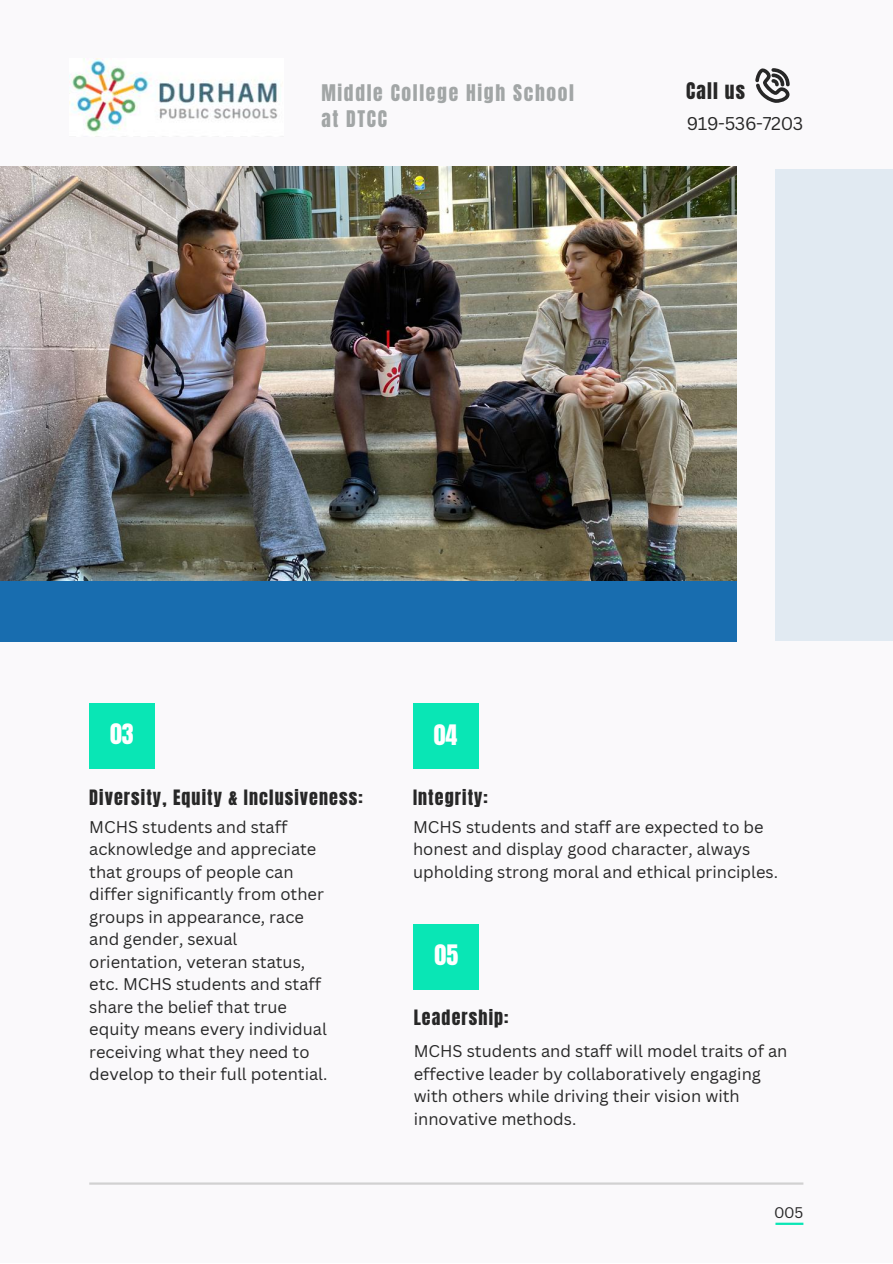
<style>
.page{position:relative;width:893px;height:1264px;background:#fff}
.page>*{position:absolute;margin:0;border:0;box-sizing:border-box;transform-origin:0 0}
.t1{font:24px "Anton";color:#fff}
.t2{font:19.5px "Anton";letter-spacing:.085em;color:#a2a6a6}
.t3{font:19.5px "Anton";letter-spacing:.06em;color:#272727}
.t4{font:18px "Anton";letter-spacing:.06em;color:#272727}
.t5{font:18px "Canva Sans";letter-spacing:-.02em;color:#272727}
.t6{font:16.5px/22.5px "Canva Sans";color:#272727}
.t7{font:15px "Canva Sans";color:#272727}
</style>
<div class="page">
<div style="left:0;top:0;width:892px;height:1262px;background:#faf9fb"></div>
<div style="left:0;top:579px;width:736px;height:62px;background:#186daf"></div>
<div style="left:775px;top:169px;width:117px;height:472px;background:#e1eaf2"></div>
<div style="left:89px;top:703px;width:65px;height:65px;background:#09e6b5"></div>
<div style="left:413px;top:703px;width:65px;height:66px;background:#09e6b5"></div>
<div style="left:413px;top:923px;width:66px;height:66px;background:#09e6b5"></div>
<hr style="left:775px;top:1222px;width:28px;height:2px;background:#09e6b5">
<hr style="left:89px;top:1182px;width:714px;height:2px;background:#d1d1d1">
<svg style="left:755px;top:68px;width:34px;height:35px"></svg>
<img style="left:69px;top:58px;width:209px;height:74px">
<img style="left:0;top:166px;width:736px;height:414px">
<p class="t2" style="left:321px;top:79px;width:254px">Middle College High School</p>
<p class="t2" style="left:321px;top:105px;width:67px">at DTCC</p>
<p class="t3" style="left:686px;top:77px;width:60px">Call us</p>
<p class="t5" style="left:686px;top:111px;width:118px">919-536-7203</p>
<h1 class="t1" style="left:110px;top:717px;width:25px">03</h1>
<h1 class="t1" style="left:434px;top:717px;width:25px">04</h1>
<p class="t4" style="left:89px;top:784px;width:275px">Diversity, Equity &amp; Inclusiveness:</p>
<p class="t4" style="left:413px;top:784px;width:76px">Integrity:</p>
<p class="t6" style="left:89px;top:815px;width:240px">MCHS students and staff acknowledge and appreciate that groups of people can differ significantly from other groups in appearance, race and gender, sexual orientation, veteran status, etc. MCHS students and staff share the belief that true equity means every individual receiving what they need to develop to their full potential.</p>
<p class="t6" style="left:413px;top:815px;width:366px">MCHS students and staff are expected to be honest and display good character, always upholding strong moral and ethical principles.</p>
<h1 class="t1" style="left:434px;top:937px;width:25px">05</h1>
<p class="t4" style="left:413px;top:1004px;width:96px">Leadership:</p>
<p class="t6" style="left:413px;top:1039px;width:375px">MCHS students and staff will model traits of an effective leader by collaboratively engaging with others while driving their vision with innovative methods.</p>
<p class="t7" style="left:774px;top:1201px;width:31px">005</p>
</div>
